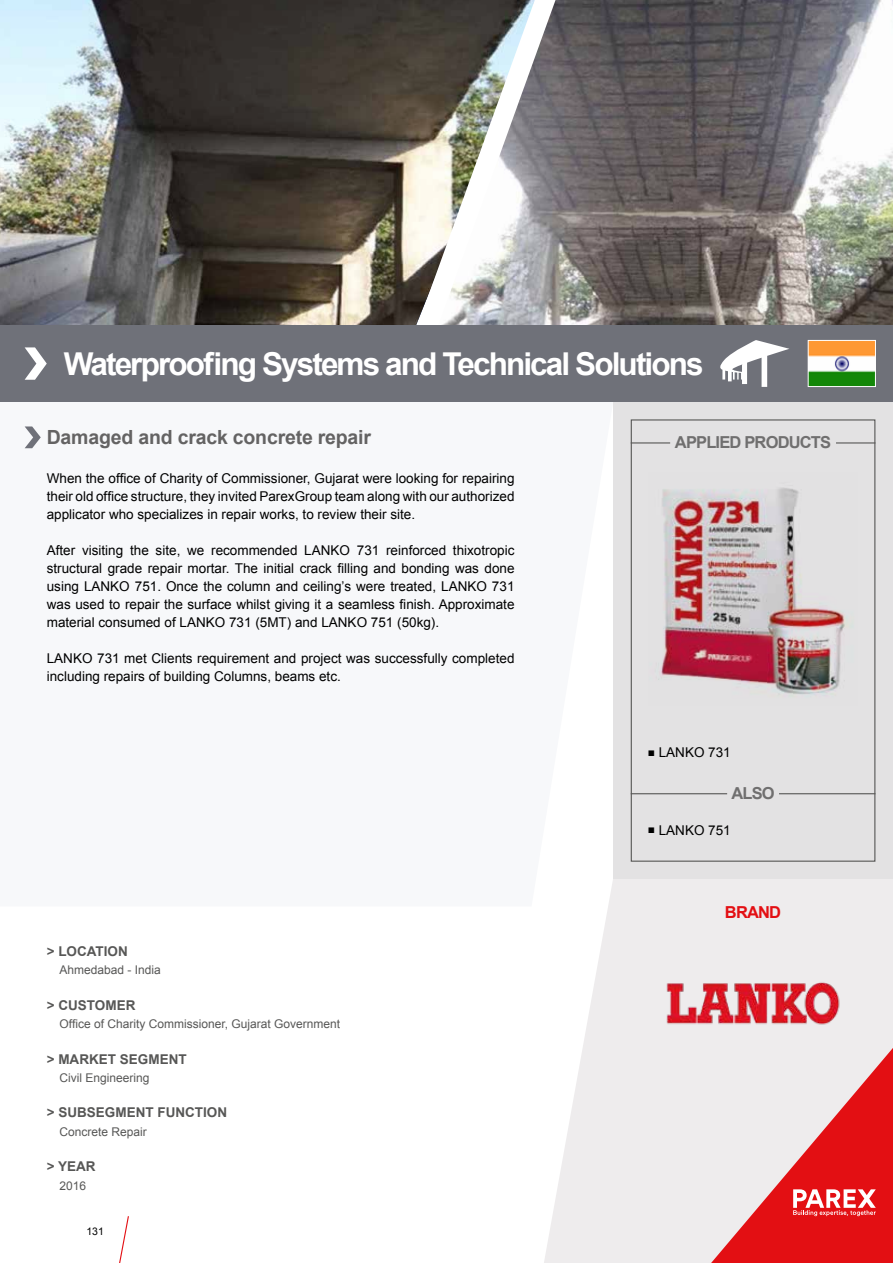
<style>
.page{position:relative;width:893px;height:1263px;background:#fff}
.page>*{position:absolute;margin:0;border:0;box-sizing:border-box;transform-origin:0 0}
.t1{font:700 31.5px "Arial";letter-spacing:-.06em;color:#fff}
.t2{font:700 19.5px "Arial";letter-spacing:-.01em;color:#646363}
.t3{font:700 16.5px "Arial";letter-spacing:-.05em;color:#706f6f}
.t4{font:700 16.5px "Arial";letter-spacing:-.05em;color:#e30f13}
.t5{font:13.5px/18px "Arial";color:#000;text-align:justify}
.t6{font:700 13.5px "Arial";color:#575756}
.t7{font:12px "Arial";color:#575756}
.t8{font:10.5px "Arial";color:#000}
.s1{font-size:12px}
</style>
<div class="page">
<img style="left:581px;top:0;width:312px;height:325px">
<img style="left:0;top:0;width:400px;height:325px">
<img style="left:400px;top:0;width:181px;height:325px">
<svg style="left:544px;top:878px;width:349px;height:385px;fill:#eeeced"></svg>
<div style="left:613px;top:402px;width:280px;height:476px;background:#e3e2e3"></div>
<svg style="left:24px;top:426px;width:589px;height:480px"></svg>
<svg style="left:119px;top:1216px;width:10px;height:47px"></svg>
<div style="left:0;top:325px;width:893px;height:77px;background:#6f7179"></div>
<svg style="left:25px;top:347px;width:22px;height:33px"></svg>
<img style="left:810px;top:342px;width:64px;height:43px">
<div style="left:808px;top:340px;width:68px;height:47px;border:1px solid #fff"></div>
<svg style="left:720px;top:340px;width:69px;height:47px"></svg>
<img style="left:637px;top:946px;width:209px;height:139px">
<div style="left:631px;top:419px;width:244px;height:443px;border:1px solid #575756"></div>
<svg style="left:711px;top:1048px;width:182px;height:215px;background:#e98385"></svg>
<svg style="left:25px;top:426px;width:16px;height:22px"></svg>
<img style="left:658px;top:487px;width:195px;height:208px">
<hr style="left:779px;top:793px;width:96px;height:1px;background:#575756">
<hr style="left:631px;top:793px;width:96px;height:1px;background:#575756">
<hr style="left:631px;top:442px;width:39px;height:1px;background:#575756">
<hr style="left:836px;top:442px;width:39px;height:1px;background:#575756">
<h1 class="t1" style="left:64px;top:343px;width:641px">Waterproofing Systems and Technical Solutions</h1>
<h2 class="t2" style="left:47px;top:425px;width:326px">Damaged and crack concrete repair</h2>
<p class="t5" style="left:47px;top:469px;width:469px">When the office of Charity of Commissioner, Gujarat were looking for repairing their old office structure, they invited ParexGroup team along with our authorized applicator who specializes in repair works, to review their site.</p>
<p class="t5" style="left:47px;top:541px;width:469px">After visiting the site, we recommended LANKO 731 reinforced thixotropic structural grade repair mortar. The initial crack filling and bonding was done using LANKO 751. Once the column and ceiling’s were treated, LANKO 731 was used to repair the surface whilst giving it a seamless finish. Approximate material consumed of LANKO 731 (5MT) and LANKO 751 (50kg).</p>
<p class="t5" style="left:47px;top:649px;width:469px">LANKO 731 met Clients requirement and project was successfully completed including repairs of building Columns, beams etc.</p>
<p class="t6" style="left:47px;top:942px;width:83px">&gt; LOCATION</p>
<p class="t7" style="left:60px;top:962px;width:103px">Ahmedabad - India</p>
<p class="t6" style="left:47px;top:996px;width:90px">&gt; CUSTOMER</p>
<p class="t7" style="left:60px;top:1016px;width:282px">Office of Charity Commissioner, Gujarat Government</p>
<p class="t6" style="left:47px;top:1050px;width:141px">&gt; MARKET SEGMENT</p>
<p class="t7" style="left:60px;top:1070px;width:92px">Civil Engineering</p>
<p class="t6" style="left:47px;top:1104px;width:182px">&gt; SUBSEGMENT FUNCTION</p>
<p class="t7" style="left:60px;top:1124px;width:89px">Concrete Repair</p>
<p class="t6" style="left:47px;top:1157px;width:50px">&gt; YEAR</p>
<p class="t7" style="left:60px;top:1178px;width:28px">2016</p>
<p class="t8" style="left:86px;top:1224px;width:19px">131</p>
<p class="t3" style="left:675px;top:432px;width:158px">APPLIED PRODUCTS</p>
<p class="t5" style="left:648px;top:744px;width:85px"><span class="s1">■</span> LANKO 731</p>
<p class="t3" style="left:731px;top:782px;width:45px">ALSO</p>
<p class="t5" style="left:648px;top:821px;width:85px"><span class="s1">■</span> LANKO 751</p>
<p class="t4" style="left:725px;top:901px;width:58px">BRAND</p>
</div>
